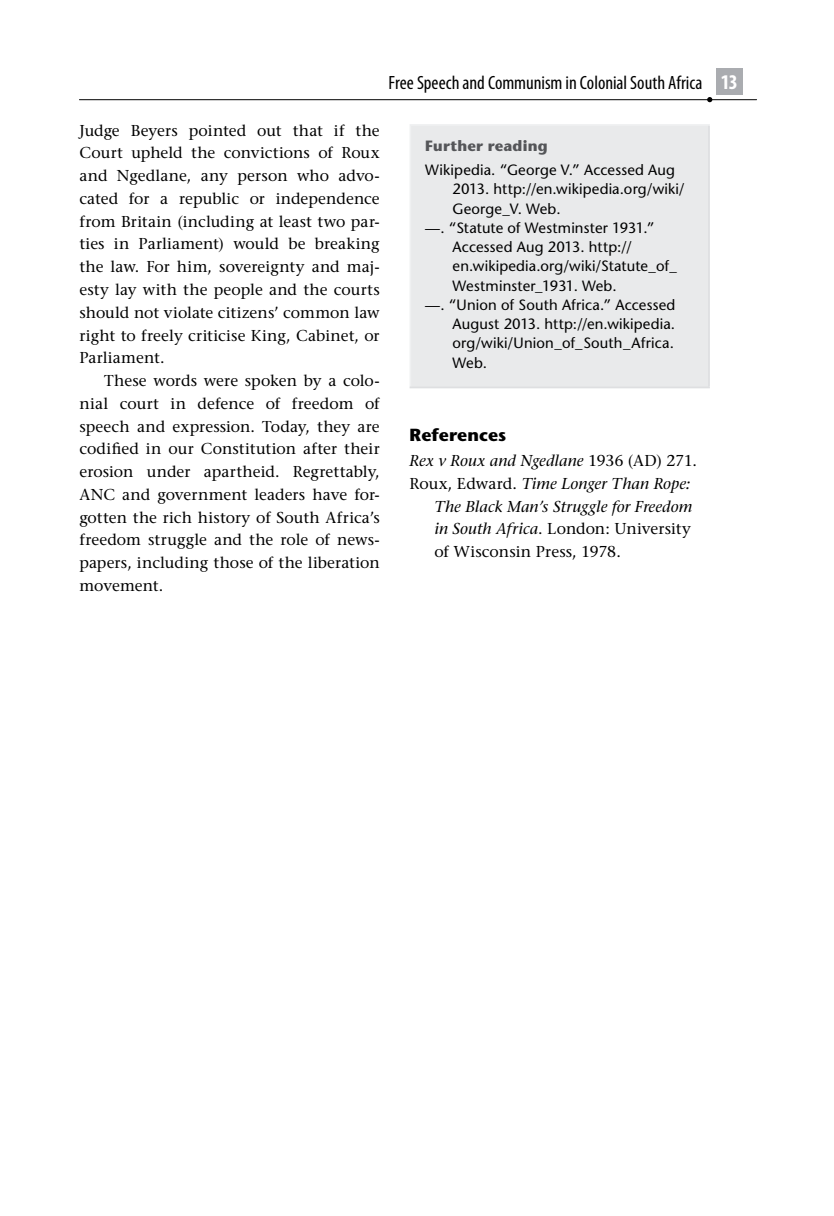
<style>
.page{position:relative;width:834px;height:1216px;background:#fff}
.page>*{position:absolute;margin:0;border:0;box-sizing:border-box;transform-origin:0 0}
.t1{font:condensed 19.25px "Myriad Pro";color:#000}
.Head1{font:700 17.5px "Stone Sans Std";letter-spacing:.005em;color:#000}
.Body-Fl-Sp{font:500 15.75px/22.8px "Stone Serif Std";letter-spacing:.005em;color:#000;text-align:justify}
.Body{font:500 15.75px/22.8px "Stone Serif Std";letter-spacing:.005em;color:#000;text-align:justify}
.Biblio{font:italic 500 15.75px/22.8px "Stone Serif Std";letter-spacing:.005em;color:#000;text-align:justify}
.Box-Biblio{font:500 14.88px/19.2px "Stone Sans Std";letter-spacing:.01em;color:#000}
.Box-Head1{font:700 14.88px "Stone Sans Std";letter-spacing:.015em;color:#555659}
.s1{font-weight:700;font-size:21px;color:#fff}
.s2{font-style:normal}
</style>
<div class="page">
<div style="left:715px;top:68px;width:27px;height:27px;background:#aaacb0"></div>
<hr style="left:79px;top:99px;width:677px;height:1px;background:#000">
<svg style="left:707px;top:97px;width:5px;height:5px"></svg>
<div style="left:410px;top:125px;width:298px;height:262px;background:#e9eaeb"></div>
<hr style="left:409px;top:124px;width:300px;height:2px;background:#eff0f1">
<hr style="left:409px;top:126px;width:2px;height:260px;background:#eff0f1">
<hr style="left:708px;top:126px;width:1px;height:260px;background:#dedfe1">
<hr style="left:409px;top:386px;width:300px;height:2px;background:#dedfe1">
<p class="t1" style="left:388px;top:71px;width:350px">Free Speech and Communism in Colonial South Africa <span class="s1">13</span></p>
<p class="Body-Fl-Sp" style="left:79px;top:119px;width:302px">Judge Beyers pointed out that if the Court upheld the convictions of Roux and Ngedlane, any person who advo&shy;cated for a republic or independence from Britain (including at least two par&shy;ties in Parliament) would be breaking the law. For him, sovereignty and maj&shy;esty lay with the people and the courts should not violate citizens’ common law right to freely criticise King, Cabinet, or Parliament.</p>
<p class="Body" style="left:79px;top:369px;width:302px;text-indent:25px">These words were spoken by a colo&shy;nial court in defence of freedom of speech and expression. Today, they are codified in our Constitution after their erosion under apartheid. Regrettably, ANC and government leaders have for&shy;gotten the rich history of South Africa’s freedom struggle and the role of news&shy;papers, including those of the liberation movement.</p>
<p class="Box-Head1" style="left:425px;top:137px;width:124px">Further reading</p>
<p class="Box-Biblio" style="left:452px;top:160px;width:233px;text-indent:-27px">Wikipedia. “George V.” Accessed Aug<br>2013. http://en.wikipedia.org/wiki/<br>George_V. Web.</p>
<p class="Box-Biblio" style="left:452px;top:218px;width:226px;text-indent:-27px">—. “Statute of Westminster 1931.”<br>Accessed Aug 2013. http:// en.wikipedia.org/wiki/Statute_of_<br>Westminster_1931. Web.</p>
<p class="Box-Biblio" style="left:452px;top:295px;width:224px;text-align:justify;text-indent:-27px">—. “Union of South Africa.” Accessed August 2013. http://en.wikipedia. org/wiki/Union_of_South_Africa.<br>Web.</p>
<p class="Head1" style="left:409px;top:424px;width:98px">References</p>
<p class="Biblio" style="left:409px;top:449px;width:289px">Rex v Roux and Ngedlane <span class="s2">1936 (AD) 271.</span></p>
<p class="Biblio" style="left:434px;top:472px;width:259px;text-indent:-25px"><span class="s2">Roux, Edward.</span> Time Longer Than Rope:<br>The Black Man’s Struggle for Freedom in South Africa<span class="s2">. London: University of Wisconsin Press, 1978.</span></p>
</div>
